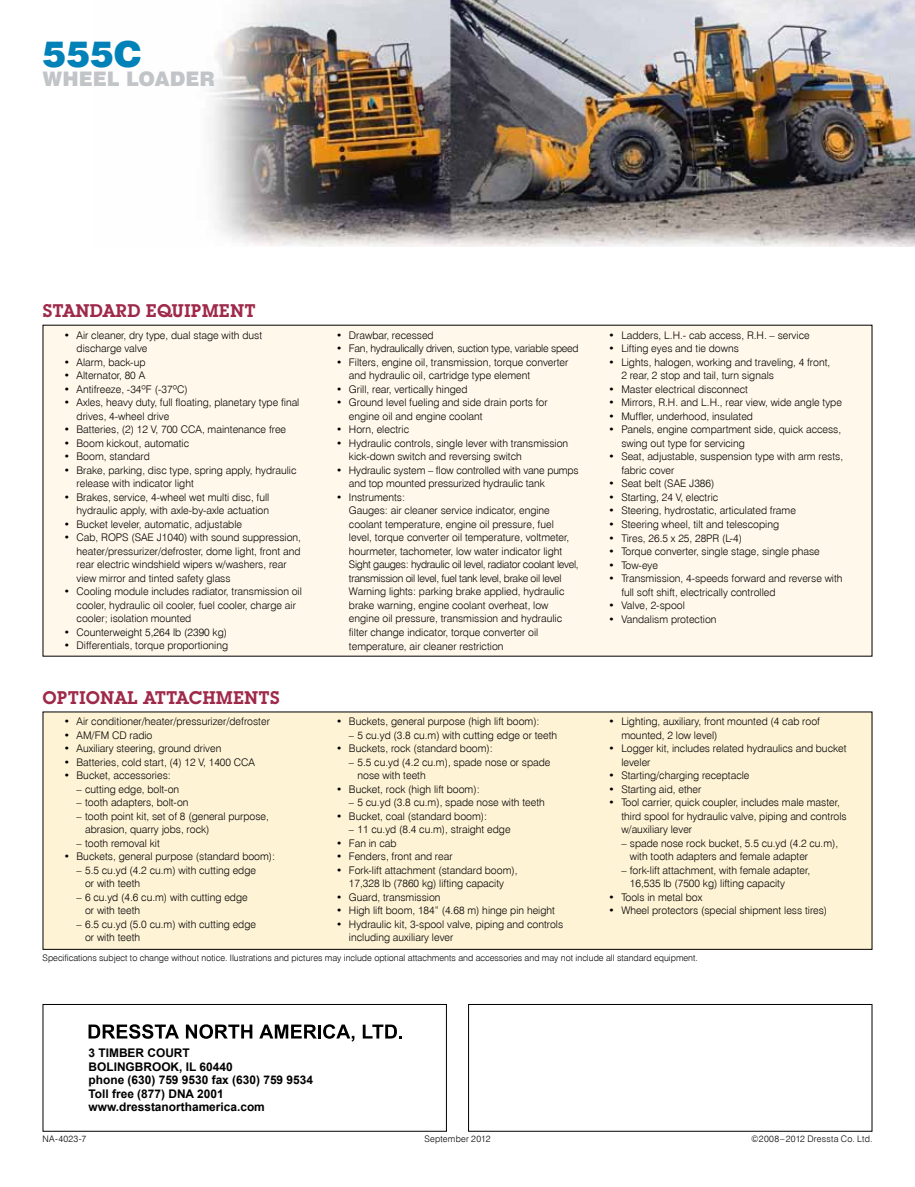
<style>
.page{position:relative;width:915px;height:1187px;background:#fff}
.page>*{position:absolute;margin:0;border:0;box-sizing:border-box;transform-origin:0 0}
.t1{font:36px "Swis 721 Blk EU";color:#0082b8}
.t2{font:20.1px "Swis 721 Blk EU";color:#c2c5c8}
.t3{font:18px "Lubal Graph Dm PL";color:#9e2949}
.t4{font:700 11.85px/13.4px "Arial";color:#000}
.t5{font:10.5px/13.5px "Swis 721 Lt EU";color:#000}
.t6{font:10.5px "Swis 721 Lt EU";letter-spacing:-.02em;color:#000}
.t7{font:9px "Swis 721 Lt EU";color:#000}
.t8{font:9px "Swis 721 Lt EU";letter-spacing:.025em;color:#000}
.t9{font:9px "Swis 721 Lt EU";letter-spacing:.02em;color:#000}
</style>
<div class="page">
<img style="left:210px;top:0;width:704px;height:247px">
<div style="left:468px;top:1003px;width:404px;height:128px;border:1px solid #000"></div>
<svg style="left:88px;top:1024px;width:91px;height:14px"></svg>
<svg style="left:186px;top:1024px;width:66px;height:14px"></svg>
<svg style="left:259px;top:1024px;width:57px;height:14px"></svg>
<hr style="left:318px;top:1024px;width:3px;height:14px;background:#000">
<svg style="left:323px;top:1024px;width:31px;height:17px"></svg>
<svg style="left:362px;top:1024px;width:40px;height:14px"></svg>
<div style="left:43px;top:1003px;width:403px;height:128px;border:1px solid #000"></div>
<div style="left:43px;top:325px;width:828px;height:331px;background:#fff8eb"></div>
<div style="left:43px;top:712px;width:828px;height:237px;background:#fef3d5"></div>
<h1 class="t1" style="left:43px;top:31px;width:101px">555C</h1>
<h2 class="t2" style="left:43px;top:65px;width:174px">WHEEL LOADER</h2>
<h3 class="t3" style="left:43px;top:300px;width:214px">STANDARD EQUIPMENT</h3>
<p class="t5" style="left:77px;top:328px;width:187px;text-indent:-13px">• Air cleaner, dry type, dual stage with dust discharge valve</p>
<p class="t5" style="left:64px;top:355px;width:83px">• Alarm, back-up</p>
<p class="t5" style="left:64px;top:369px;width:83px">• Alternator, 80 A</p>
<p class="t5" style="left:64px;top:382px;width:125px">• Antifreeze, -34ºF (-37ºC)</p>
<p class="t5" style="left:77px;top:396px;width:224px;text-indent:-13px">• Axles, heavy duty, full floating, planetary type final drives, 4-wheel drive</p>
<p class="t5" style="left:64px;top:423px;width:224px">• Batteries, (2) 12 V, 700 CCA, maintenance free</p>
<p class="t5" style="left:64px;top:436px;width:127px">• Boom kickout, automatic</p>
<p class="t5" style="left:64px;top:450px;width:87px">• Boom, standard</p>
<p class="t5" style="left:77px;top:463px;width:221px;text-indent:-13px">• Brake, parking, disc type, spring apply, hydraulic release with indicator light</p>
<p class="t5" style="left:64px;top:490px;width:207px;text-align:right">• Brakes, service, 4-wheel wet multi disc, full hydraulic apply, with axle-by-axle actuation</p>
<p class="t5" style="left:64px;top:517px;width:180px">• Bucket leveler, automatic, adjustable</p>
<p class="t5" style="left:77px;top:531px;width:226px;text-indent:-13px">• Cab, ROPS (SAE J1040) with sound suppression, heater/pressurizer/defroster, dome light, front and rear electric windshield wipers w/washers, rear view mirror and tinted safety glass</p>
<p class="t5" style="left:77px;top:585px;width:227px;text-indent:-13px">• Cooling module includes radiator, transmission oil cooler, hydraulic oil cooler, fuel cooler, charge air cooler; isolation mounted</p>
<p class="t5" style="left:64px;top:625px;width:165px">• Counterweight 5,264 lb (2390 kg)</p>
<p class="t5" style="left:64px;top:639px;width:166px">• Differentials, torque proportioning</p>
<p class="t5" style="left:336px;top:328px;width:99px">• Drawbar, recessed</p>
<p class="t6" style="left:336px;top:342px;width:244px">• Fan, hydraulically driven, suction type, variable speed</p>
<p class="t5" style="left:349px;top:355px;width:221px;text-indent:-13px">• Filters, engine oil, transmission, torque converter and hydraulic oil, cartridge type element</p>
<p class="t5" style="left:336px;top:382px;width:133px">• Grill, rear, vertically hinged</p>
<p class="t5" style="left:349px;top:396px;width:200px;text-indent:-13px">• Ground level fueling and side drain ports for engine oil and engine coolant</p>
<p class="t5" style="left:336px;top:423px;width:74px">• Horn, electric</p>
<p class="t5" style="left:349px;top:436px;width:221px;text-indent:-13px">• Hydraulic controls, single lever with transmission kick-down switch and reversing switch</p>
<p class="t5" style="left:349px;top:463px;width:231px;text-indent:-13px">• Hydraulic system – flow controlled with vane pumps and top mounted pressurized hydraulic tank</p>
<p class="t5" style="left:349px;top:490px;width:231px;text-indent:-13px">• Instruments:<br>Gauges: air cleaner service indicator, engine coolant temperature, engine oil pressure, fuel level, torque converter oil temperature, voltmeter, hourmeter, tachometer, low water indicator light Sight gauges: hydraulic oil level, radiator coolant level, transmission oil level, fuel tank level, brake oil level Warning lights: parking brake applied, hydraulic brake warning, engine coolant overheat, low engine oil pressure, transmission and hydraulic filter change indicator, torque converter oil temperature, air cleaner restriction</p>
<p class="t5" style="left:608px;top:328px;width:202px">• Ladders, L.H.- cab access, R.H. – service</p>
<p class="t5" style="left:608px;top:342px;width:132px">• Lifting eyes and tie downs</p>
<p class="t5" style="left:621px;top:355px;width:210px;text-indent:-13px">• Lights, halogen, working and traveling, 4 front,<br>2 rear, 2 stop and tail, turn signals</p>
<p class="t5" style="left:608px;top:382px;width:141px">• Master electrical disconnect</p>
<p class="t5" style="left:608px;top:396px;width:235px">• Mirrors, R.H. and L.H., rear view, wide angle type</p>
<p class="t5" style="left:608px;top:409px;width:146px">• Muffler, underhood, insulated</p>
<p class="t5" style="left:621px;top:423px;width:221px;text-indent:-13px">• Panels, engine compartment side, quick access, swing out type for servicing</p>
<p class="t5" style="left:621px;top:450px;width:223px;text-indent:-13px">• Seat, adjustable, suspension type with arm rests, fabric cover</p>
<p class="t5" style="left:608px;top:477px;width:107px">• Seat belt (SAE J386)</p>
<p class="t5" style="left:608px;top:490px;width:111px">• Starting, 24 V, electric</p>
<p class="t5" style="left:608px;top:504px;width:189px">• Steering, hydrostatic, articulated frame</p>
<p class="t5" style="left:608px;top:517px;width:172px">• Steering wheel, tilt and telescoping</p>
<p class="t5" style="left:608px;top:531px;width:135px">• Tires, 26.5 x 25, 28PR (L-4)</p>
<p class="t5" style="left:608px;top:544px;width:213px">• Torque converter, single stage, single phase</p>
<p class="t5" style="left:608px;top:558px;width:51px">• Tow-eye</p>
<p class="t5" style="left:621px;top:571px;width:223px;text-indent:-13px">• Transmission, 4-speeds forward and reverse with full soft shift, electrically controlled</p>
<p class="t5" style="left:608px;top:598px;width:78px">• Valve, 2-spool</p>
<p class="t5" style="left:608px;top:612px;width:109px">• Vandalism protection</p>
<h3 class="t3" style="left:43px;top:686px;width:239px">OPTIONAL ATTACHMENTS</h3>
<p class="t5" style="left:64px;top:714px;width:207px">• Air conditioner/heater/pressurizer/defroster</p>
<p class="t5" style="left:64px;top:728px;width:90px">• AM/FM CD radio</p>
<p class="t5" style="left:64px;top:741px;width:159px">• Auxiliary steering, ground driven</p>
<p class="t5" style="left:64px;top:755px;width:193px">• Batteries, cold start, (4) 12 V, 1400 CCA</p>
<p class="t5" style="left:64px;top:768px;width:108px">• Bucket, accessories:</p>
<p class="t5" style="left:77px;top:782px;width:104px">– cutting edge, bolt-on</p>
<p class="t5" style="left:77px;top:795px;width:113px">– tooth adapters, bolt-on</p>
<p class="t5" style="left:85px;top:809px;width:185px;text-indent:-9px">– tooth point kit, set of 8 (general purpose, abrasion, quarry jobs, rock)</p>
<p class="t5" style="left:77px;top:836px;width:85px">– tooth removal kit</p>
<p class="t5" style="left:64px;top:849px;width:213px">• Buckets, general purpose (standard boom):</p>
<p class="t5" style="left:85px;top:863px;width:172px;text-indent:-9px">– 5.5 cu.yd (4.2 cu.m) with cutting edge or with teeth</p>
<p class="t5" style="left:85px;top:890px;width:164px;text-indent:-9px">– 6 cu.yd (4.6 cu.m) with cutting edge or with teeth</p>
<p class="t5" style="left:85px;top:917px;width:172px;text-indent:-9px">– 6.5 cu.yd (5.0 cu.m) with cutting edge or with teeth</p>
<p class="t5" style="left:336px;top:714px;width:205px">• Buckets, general purpose (high lift boom):</p>
<p class="t5" style="left:349px;top:728px;width:210px">– 5 cu.yd (3.8 cu.m) with cutting edge or teeth</p>
<p class="t5" style="left:336px;top:742px;width:158px">• Buckets, rock (standard boom):</p>
<p class="t5" style="left:357px;top:755px;width:194px;text-indent:-9px">– 5.5 cu.yd (4.2 cu.m), spade nose or spade nose with teeth</p>
<p class="t5" style="left:336px;top:782px;width:145px">• Bucket, rock (high lift boom):</p>
<p class="t5" style="left:349px;top:796px;width:197px">– 5 cu.yd (3.8 cu.m), spade nose with teeth</p>
<p class="t5" style="left:336px;top:809px;width:152px">• Bucket, coal (standard boom):</p>
<p class="t5" style="left:349px;top:823px;width:163px">– 11 cu.yd (8.4 cu.m), straight edge</p>
<p class="t5" style="left:336px;top:836px;width:62px">• Fan in cab</p>
<p class="t5" style="left:336px;top:850px;width:118px">• Fenders, front and rear</p>
<p class="t5" style="left:336px;top:863px;width:183px;text-align:center">• Fork-lift attachment (standard boom),<br>17,328 lb (7860 kg) lifting capacity</p>
<p class="t5" style="left:336px;top:890px;width:106px">• Guard, transmission</p>
<p class="t5" style="left:336px;top:904px;width:220px">• High lift boom, 184” (4.68 m) hinge pin height</p>
<p class="t5" style="left:349px;top:917px;width:216px;text-indent:-13px">• Hydraulic kit, 3-spool valve, piping and controls including auxiliary lever</p>
<p class="t5" style="left:621px;top:715px;width:200px;text-indent:-13px">• Lighting, auxiliary, front mounted (4 cab roof mounted, 2 low level)</p>
<p class="t5" style="left:621px;top:742px;width:227px;text-indent:-13px">• Logger kit, includes related hydraulics and bucket leveler</p>
<p class="t5" style="left:608px;top:769px;width:142px">• Starting/charging receptacle</p>
<p class="t5" style="left:608px;top:782px;width:94px">• Starting aid, ether</p>
<p class="t5" style="left:621px;top:796px;width:227px;text-indent:-13px">• Tool carrier, quick coupler, includes male master, third spool for hydraulic valve, piping and controls w/auxiliary lever</p>
<p class="t5" style="left:629px;top:836px;width:210px;text-indent:-9px">– spade nose rock bucket, 5.5 cu.yd (4.2 cu.m), with tooth adapters and female adapter</p>
<p class="t5" style="left:629px;top:863px;width:182px;text-indent:-9px">– fork-lift attachment, with female adapter,<br>16,535 lb (7500 kg) lifting capacity</p>
<p class="t5" style="left:608px;top:890px;width:95px">• Tools in metal box</p>
<p class="t5" style="left:608px;top:904px;width:220px">• Wheel protectors (special shipment less tires)</p>
<p class="t7" style="left:43px;top:952px;width:656px">Specifications subject to change without notice. Ilustrations and pictures may include optional attachments and accessories and may not include all standard equipment.</p>
<p class="t4" style="left:88px;top:1046px;width:226px">3 TIMBER COURT<br>BOLINGBROOK, IL 60440<br>phone (630) 759 9530 fax (630) 759 9534<br>Toll free (877) DNA 2001 www.dresstanorthamerica.com</p>
<p class="t7" style="left:43px;top:1133px;width:45px">NA-4023-7</p>
<p class="t9" style="left:424px;top:1133px;width:68px">September 2012</p>
<p class="t8" style="left:751px;top:1133px;width:122px">©2008–2012 Dressta Co. Ltd.</p>
</div>
